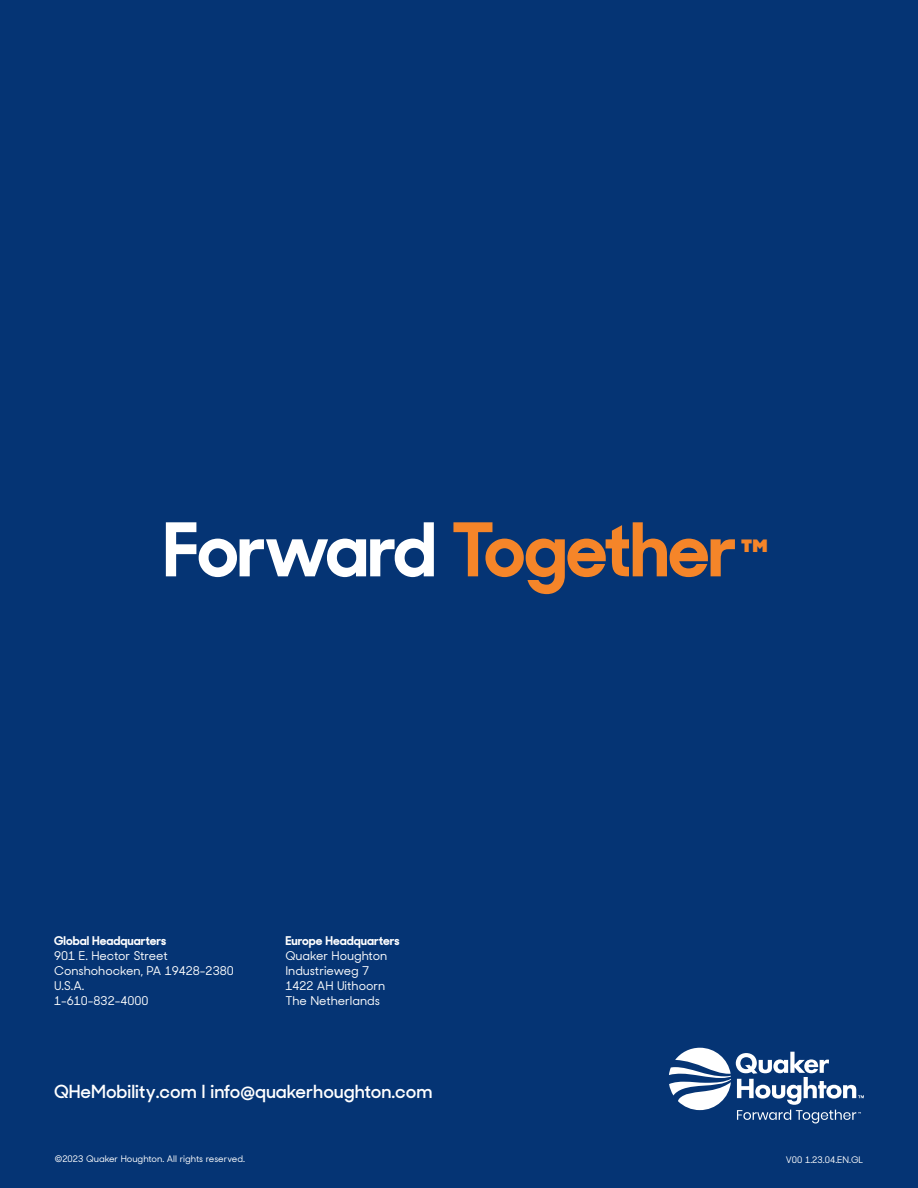
<style>
.page{position:relative;width:918px;height:1188px;background:#053474}
.page>*{position:absolute;margin:0;border:0;box-sizing:border-box;transform-origin:0 0}
.t1{font:700 74.1px "Sharp Sans Display No 2";letter-spacing:-.02em;color:#f58529}
.t2{font:600 18px "Sharp Sans Display No 2";color:#fff}
.t3{font:500 12px/15px "Sharp Sans Display No 2";color:#fff}
.t4{font:700 12px "Sharp Sans Display No 2";color:#fff}
.t5{font:500 9px "Sharp Sans Display No 2";color:#fff}
.s1{color:#fff}
.s2{font-size:43.2px}
</style>
<div class="page">
<svg style="left:669px;top:1048px;width:195px;height:76px"></svg>
<h1 class="t1" style="left:163px;top:522px;width:607px"><span class="s1">Forward</span> Together<span class="s2">™</span></h1>
<p class="t4" style="left:54px;top:936px;width:114px">Global Headquarters</p>
<p class="t3" style="left:54px;top:947px;width:181px">901 E. Hector Street<br>Conshohocken, PA 19428-2380<br>U.S.A.<br>1-610-832-4000</p>
<p class="t4" style="left:285px;top:936px;width:116px">Europe Headquarters</p>
<p class="t3" style="left:285px;top:947px;width:103px">Quaker Houghton<br>Industrieweg 7<br>1422 AH Uithoorn<br>The Netherlands</p>
<h2 class="t2" style="left:54px;top:1085px;width:380px">QHeMobility.com I info@quakerhoughton.com</h2>
<p class="t5" style="left:55px;top:1151px;width:192px">©2023 Quaker Houghton. All rights reserved.</p>
<p class="t5" style="left:786px;top:1152px;width:79px">V00 1.23.04.EN.GL</p>
</div>
